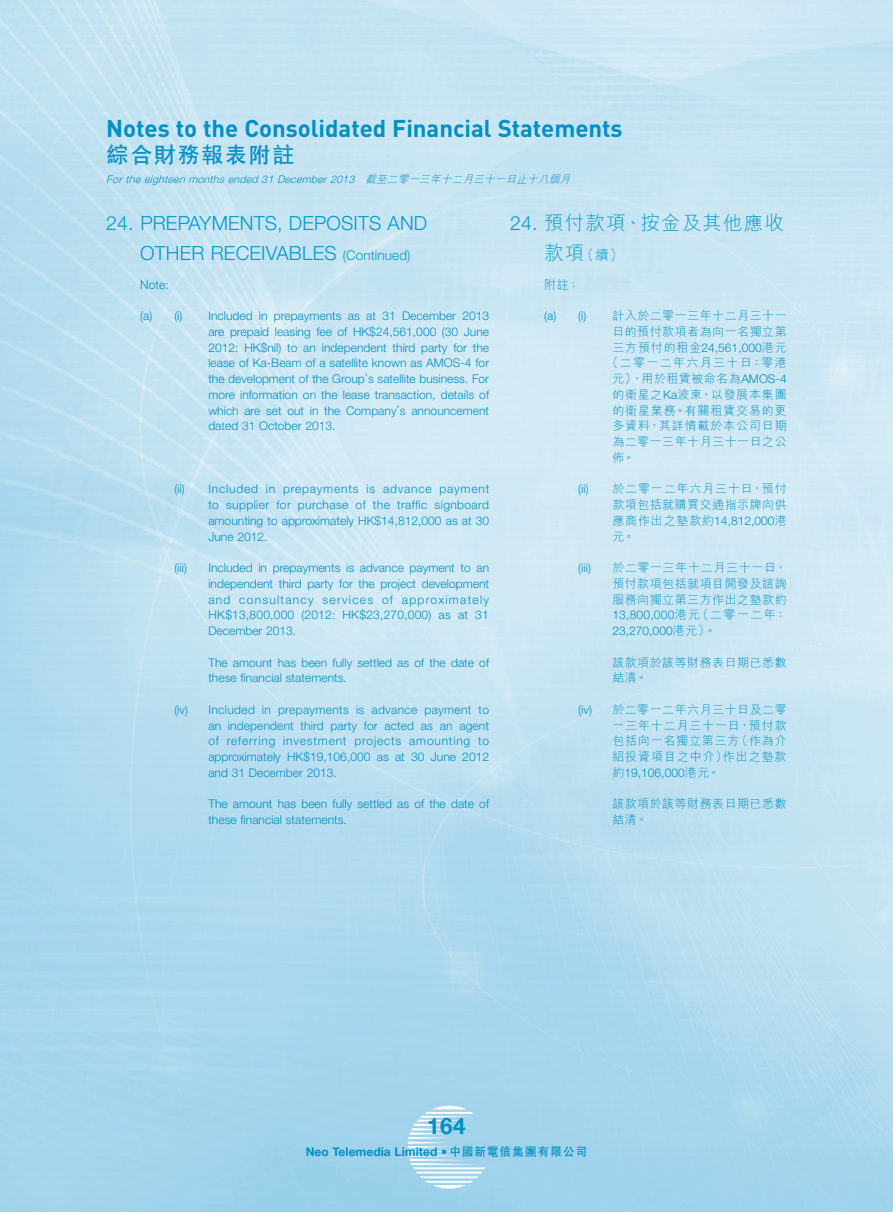
<style>
.page{position:relative;width:893px;height:1212px;background:#fff}
.page>*{position:absolute;margin:0;border:0;box-sizing:border-box;transform-origin:0 0}
.t1{font:700 24px "DIN";color:#008fc5}
.t2{font:700 22.5px "C Hei 2 HK";letter-spacing:.055em;color:#008fc5}
.t3{font:700 22.5px "Helvetica Neue";color:#008fc5}
.Heading_1{font:300 19.5px/30px "Helvetica Neue LT Std";letter-spacing:.01em;color:#009acc}
.C_Heading_1{font:300 19.5px "M Hei HK";letter-spacing:.06em;color:#009acc}
.C_Heading_1-2{font:300 13.5px "M Hei HK";color:#009acc}
.Notes{font:300 12px/15.8px "Helvetica Neue LT Std";letter-spacing:.005em;color:#008fc5;text-align:justify}
.C_Notes{font:300 12px/15.8px "M Hei HK";letter-spacing:.04em;color:#008fc5;text-align:justify}
.t4{font:700 12px "Helvetica Neue";letter-spacing:.005em;color:#008fc5}
.C_Notes-2{font:300 12px "Helvetica Neue LT Std";color:#008fc5}
.C_Notes-3{font:300 12px "M Hei HK";letter-spacing:.07em;color:#008fc5}
.C_Notes-4{font:300 12px "M Hei HK";letter-spacing:.06em;color:#008fc5}
.C_Notes-5{font:300 12px "M Hei HK";letter-spacing:.115em;color:#008fc5}
.t5{font:italic 300 10.5px "Helvetica Neue LT Std";color:#008fc5}
.s1{font-family:"M Hei HK"}
.s2{font-family:"Helvetica Neue LT Std"}
.s3{font-size:19.5px}
.s4{font-size:13.5px}
.s5{font-family:"C Hei 2 HK"}
</style>
<div class="page">
<svg style="left:408px;top:1106px;width:77px;height:82px;background:#b3dbee"></svg>
<h1 class="t1" style="left:106px;top:113px;width:518px">Notes to the Consolidated Financial Statements</h1>
<h2 class="t2" style="left:106px;top:144px;width:190px">綜合財務報表附註</h2>
<p class="t5" style="left:106px;top:173px;width:468px">For the eighteen months ended 31 December 2013 <span class="s1">截至二零一三年十二月三十一日止十八個月</span></p>
<p class="C_Heading_1" style="left:510px;top:213px;width:275px"><span class="s2">24.</span> 預付款項、按金及其他應收</p>
<p class="C_Heading_1-2" style="left:544px;top:248px;width:80px"><span class="s3">款項</span>（續）</p>
<p class="C_Notes" style="left:544px;top:276px;width:37px">附註：</p>
<p class="C_Notes-2" style="left:544px;top:308px;width:44px">(a) (i)</p>
<p class="C_Notes" style="left:612px;top:308px;width:176px">計入於二零一三年十二月三十一</p>
<p class="C_Notes" style="left:612px;top:323px;width:176px">日的預付款項者為向一名獨立第</p>
<p class="C_Notes-2" style="left:612px;top:340px;width:176px"><span class="s1">三方預付的租金</span>24,561,000<span class="s1">港元</span></p>
<p class="C_Notes-5" style="left:606px;top:357px;width:182px">（二零一二年六月三十日：零港</p>
<p class="C_Notes" style="left:612px;top:371px;width:176px">元），用於租賃被命名為<span class="s2">AMOS-4</span></p>
<p class="C_Notes-4" style="left:612px;top:388px;width:176px">的衛星之<span class="s2">Ka</span>波束，以發展本集團</p>
<p class="C_Notes-3" style="left:612px;top:404px;width:176px">的衛星業務。有關租賃交易的更</p>
<p class="C_Notes-3" style="left:612px;top:420px;width:176px">多資料，其詳情載於本公司日期</p>
<p class="C_Notes" style="left:612px;top:434px;width:176px">為二零一三年十月三十一日之公</p>
<p class="C_Notes" style="left:612px;top:449px;width:24px">佈。</p>
<p class="C_Notes" style="left:612px;top:481px;width:176px;text-indent:-34px"><span class="s2">(ii)</span> 於二零一二年六月三十日，預付款項包括就購買交通指示牌向供應商作出之墊款約<span class="s2">14,812,000</span>港元。</p>
<p class="C_Notes-2" style="left:578px;top:560px;width:14px">(iii)</p>
<p class="C_Notes" style="left:612px;top:560px;width:176px">於二零一三年十二月三十一日，預付款項包括就項目開發及諮詢服務向獨立第三方作出之墊款約<span class="s2">13,800,000</span>港元（二零一二年：<span class="s2">23,270,000</span>港元）。</p>
<p class="C_Notes" style="left:612px;top:654px;width:176px">該款項於該等財務表日期已悉數結清。</p>
<p class="C_Notes" style="left:612px;top:701px;width:176px;text-indent:-34px"><span class="s2">(iv)</span> 於二零一二年六月三十日及二零一三年十二月三十一日，預付款包括向一名獨立第三方（作為介紹投資項目之中介）作出之墊款約<span class="s2">19,106,000</span>港元。</p>
<p class="C_Notes" style="left:612px;top:796px;width:176px">該款項於該等財務表日期已悉數結清。</p>
<p class="Heading_1" style="left:140px;top:208px;width:288px;text-indent:-34px">24. PREPAYMENTS, DEPOSITS AND<br>OTHER RECEIVABLES <span class="s4">(Continued)</span></p>
<p class="Notes" style="left:140px;top:276px;width:30px">Note:</p>
<p class="Notes" style="left:140px;top:308px;width:44px">(a) (i)</p>
<p class="Notes" style="left:208px;top:308px;width:282px">Included in prepayments as at 31 December 2013 are prepaid leasing fee of HK$24,561,000 (30 June 2012: HK$nil) to an independent third party for the lease of Ka-Beam of a satellite known as AMOS-4 for the development of the Group’s satellite business. For more information on the lease transaction, details of which are set out in the Company’s announcement dated 31 October 2013.</p>
<p class="Notes" style="left:208px;top:481px;width:282px;text-indent:-34px">(ii) Included in prepayments is advance payment to supplier for purchase of the traffic signboard amounting to approximately HK$14,812,000 as at 30<br>June 2012.</p>
<p class="Notes" style="left:174px;top:560px;width:14px">(iii)</p>
<p class="Notes" style="left:208px;top:560px;width:282px">Included in prepayments is advance payment to an independent third party for the project development and consultancy services of approximately HK$13,800,000 (2012: HK$23,270,000) as at 31<br>December 2013.</p>
<p class="Notes" style="left:208px;top:654px;width:282px">The amount has been fully settled as of the date of these financial statements.</p>
<p class="Notes" style="left:208px;top:701px;width:282px;text-indent:-34px">(iv) Included in prepayments is advance payment to an independent third party for acted as an agent of referring investment projects amounting to approximately HK$19,106,000 as at 30 June 2012 and 31 December 2013.</p>
<p class="Notes" style="left:208px;top:796px;width:282px">The amount has been fully settled as of the date of these financial statements.</p>
<h2 class="t3" style="left:427px;top:1112px;width:40px">164</h2>
<p class="t4" style="left:306px;top:1144px;width:283px">Neo Telemedia Limited •<span class="s5">中國新電信集團有限公司</span></p>
</div>
